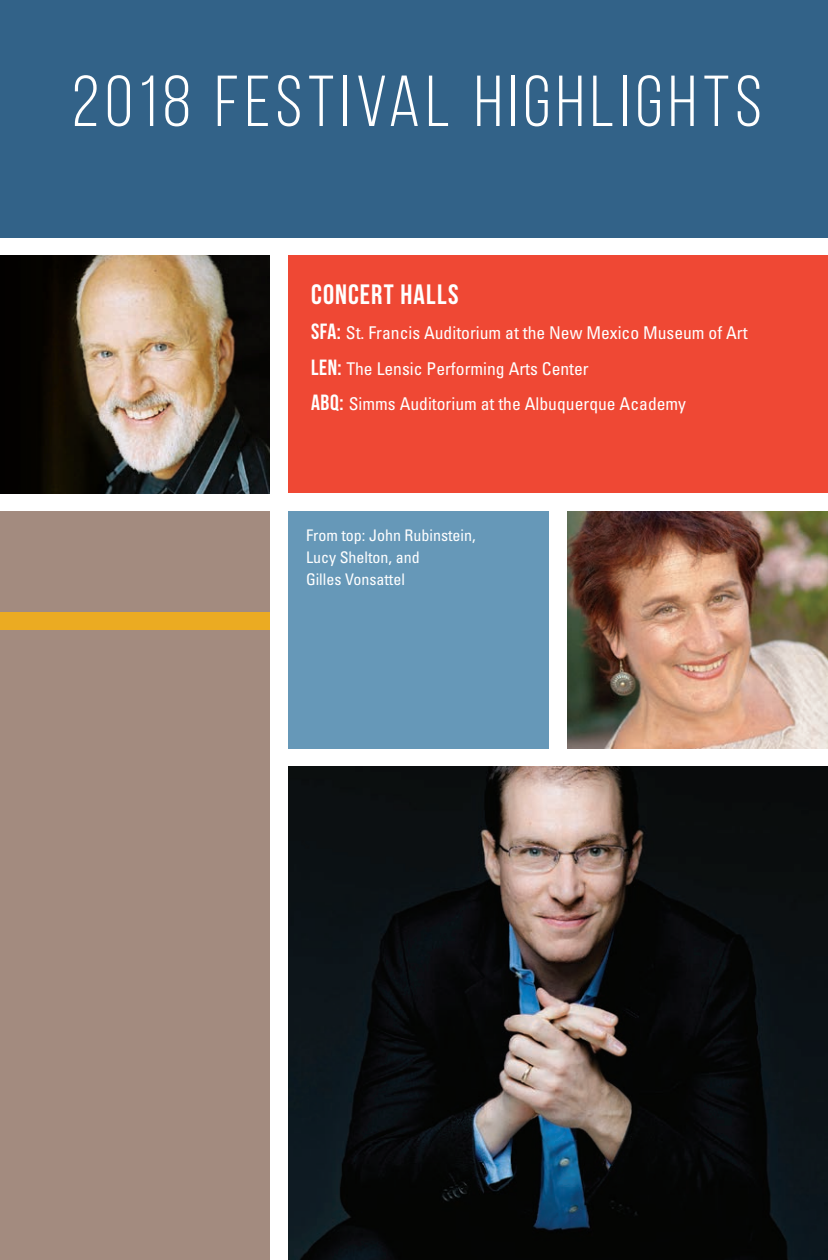
<style>
.page{position:relative;width:828px;height:1260px;background:#fff}
.page>*{position:absolute;margin:0;border:0;box-sizing:border-box;transform-origin:0 0}
.t1{font:72px "Bebas Neue";letter-spacing:.08em;color:#fff}
.t2{font:700 28px "Bebas Neue";letter-spacing:.045em;color:#fff}
.t3{font:condensed 17.6px/35.4px "Univers LT Std";color:#fff}
.t4{font:condensed 16px/22px "Univers LT Std";color:#fff}
.s1{font-family:"Bebas Neue";font-weight:700;font-stretch:normal;font-size:22px}
</style>
<div class="page">
<div style="left:0;top:0;width:828px;height:238px;background:#326288"></div>
<div style="left:288px;top:256px;width:540px;height:237px;background:#ef4834"></div>
<img style="left:288px;top:767px;width:540px;height:493px">
<img style="left:0;top:256px;width:270px;height:237px">
<div style="left:0;top:511px;width:270px;height:749px;background:#a38b7f"></div>
<div style="left:288px;top:511px;width:261px;height:238px;background:#6698b8"></div>
<div style="left:0;top:612px;width:270px;height:18px;background:#ebab22"></div>
<img style="left:567px;top:511px;width:261px;height:238px">
<h1 class="t1" style="left:72px;top:63px;width:691px">2018 FESTIVAL HIGHLIGHTS</h1>
<h2 class="t2" style="left:311px;top:279px;width:149px">CONCERT HALLS</h2>
<p class="t3" style="left:311px;top:315px;width:438px"><span class="s1">SFA:</span> St. Francis Auditorium at the New Mexico Museum of Art<br><span class="s1">LEN:</span> The Lensic Performing Arts Center<br><span class="s1">ABQ:</span> Simms Auditorium at the Albuquerque Academy</p>
<p class="t4" style="left:306px;top:524px;width:171px">From top: John Rubinstein,<br>Lucy Shelton, and<br>Gilles Vonsattel</p>
</div>
